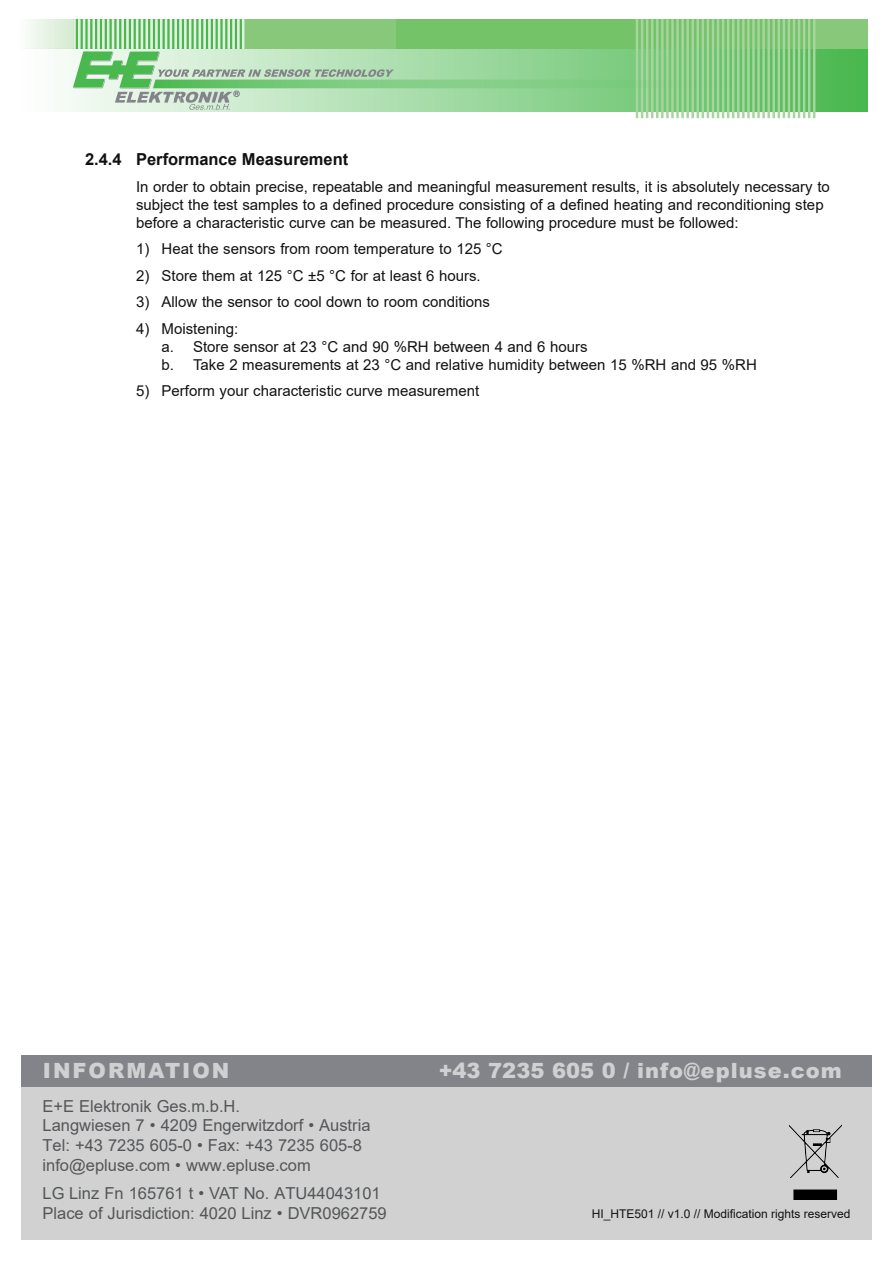
<style>
.page{position:relative;width:893px;height:1263px;background:#fff}
.page>*{position:absolute;margin:0;border:0;box-sizing:border-box;transform-origin:0 0}
.t1{font:900 21px "Arial";letter-spacing:.05em;color:#ced0d1}
.t2{font:900 21px "Arial";letter-spacing:.095em;color:#ced0d1}
.t3{font:16.5px/19.8px "Arial";color:#545659}
.t4{font:16.5px/19.8px "Arial";color:#535658}
.t5{font:700 16.5px "Arial";color:#101110}
.t6{font:15px/18px "Arial";color:#111211}
.t7{font:15px/18px "Arial";color:#101110}
.t8{font:12px "Arial";color:#111211}
</style>
<div class="page">
<svg style="left:68px;top:49px;width:799px;height:62px;background:#72c776"></svg>
<svg style="left:26px;top:19px;width:47px;height:30px"></svg>
<svg style="left:76px;top:19px;width:166px;height:30px;background:#58bd5c"></svg>
<div style="left:244px;top:19px;width:153px;height:30px;background:#87c87b"></div>
<div style="left:406px;top:19px;width:461px;height:30px;background:#87c87b"></div>
<hr style="left:74px;top:19px;width:2px;height:30px;background:#e3f0df">
<hr style="left:79px;top:19px;width:2px;height:30px;background:#e3f0df">
<hr style="left:98px;top:19px;width:2px;height:30px;background:#e3f0df">
<hr style="left:103px;top:19px;width:2px;height:30px;background:#e3f0df">
<hr style="left:122px;top:19px;width:2px;height:30px;background:#e3f0df">
<hr style="left:127px;top:19px;width:2px;height:30px;background:#e3f0df">
<hr style="left:132px;top:19px;width:2px;height:30px;background:#e3f0df">
<hr style="left:151px;top:19px;width:2px;height:30px;background:#e3f0df">
<hr style="left:156px;top:19px;width:2px;height:30px;background:#e3f0df">
<hr style="left:160px;top:19px;width:3px;height:30px;background:#e3f0df">
<hr style="left:175px;top:19px;width:2px;height:30px;background:#e3f0df">
<hr style="left:180px;top:19px;width:2px;height:30px;background:#e3f0df">
<hr style="left:185px;top:19px;width:2px;height:30px;background:#e3f0df">
<hr style="left:204px;top:19px;width:2px;height:30px;background:#e3f0df">
<hr style="left:209px;top:19px;width:2px;height:30px;background:#e3f0df">
<hr style="left:213px;top:19px;width:3px;height:30px;background:#e3f0df">
<hr style="left:228px;top:19px;width:2px;height:30px;background:#e3f0df">
<hr style="left:233px;top:19px;width:2px;height:30px;background:#e3f0df">
<hr style="left:238px;top:19px;width:2px;height:30px;background:#e3f0df">
<hr style="left:73px;top:19px;width:2px;height:30px;background:#e3f0df">
<hr style="left:78px;top:19px;width:2px;height:30px;background:#e3f0df">
<hr style="left:83px;top:19px;width:2px;height:30px;background:#e3f0df">
<hr style="left:88px;top:19px;width:2px;height:30px;background:#e3f0df">
<hr style="left:92px;top:19px;width:3px;height:30px;background:#e3f0df">
<hr style="left:97px;top:19px;width:2px;height:30px;background:#e3f0df">
<hr style="left:102px;top:19px;width:2px;height:30px;background:#e3f0df">
<hr style="left:107px;top:19px;width:2px;height:30px;background:#e3f0df">
<hr style="left:112px;top:19px;width:2px;height:30px;background:#e3f0df">
<hr style="left:117px;top:19px;width:2px;height:30px;background:#e3f0df">
<hr style="left:121px;top:19px;width:2px;height:30px;background:#e3f0df">
<hr style="left:126px;top:19px;width:2px;height:30px;background:#e3f0df">
<hr style="left:131px;top:19px;width:2px;height:30px;background:#e3f0df">
<hr style="left:136px;top:19px;width:2px;height:30px;background:#e3f0df">
<hr style="left:141px;top:19px;width:2px;height:30px;background:#e3f0df">
<hr style="left:145px;top:19px;width:3px;height:30px;background:#e3f0df">
<hr style="left:150px;top:19px;width:2px;height:30px;background:#e3f0df">
<hr style="left:155px;top:19px;width:2px;height:30px;background:#e3f0df">
<hr style="left:165px;top:19px;width:2px;height:30px;background:#e3f0df">
<hr style="left:170px;top:19px;width:2px;height:30px;background:#e3f0df">
<hr style="left:174px;top:19px;width:2px;height:30px;background:#e3f0df">
<hr style="left:179px;top:19px;width:2px;height:30px;background:#e3f0df">
<hr style="left:184px;top:19px;width:2px;height:30px;background:#e3f0df">
<hr style="left:189px;top:19px;width:2px;height:30px;background:#e3f0df">
<hr style="left:194px;top:19px;width:2px;height:30px;background:#e3f0df">
<hr style="left:199px;top:19px;width:2px;height:30px;background:#e3f0df">
<hr style="left:203px;top:19px;width:2px;height:30px;background:#e3f0df">
<hr style="left:208px;top:19px;width:2px;height:30px;background:#e3f0df">
<hr style="left:218px;top:19px;width:2px;height:30px;background:#e3f0df">
<hr style="left:223px;top:19px;width:2px;height:30px;background:#e3f0df">
<hr style="left:227px;top:19px;width:2px;height:30px;background:#e3f0df">
<hr style="left:232px;top:19px;width:2px;height:30px;background:#e3f0df">
<hr style="left:237px;top:19px;width:2px;height:30px;background:#e3f0df">
<hr style="left:242px;top:19px;width:2px;height:30px;background:#e3f0df">
<div style="left:397px;top:19px;width:417px;height:30px;background:#75c369"></div>
<hr style="left:636px;top:19px;width:2px;height:99px;background:#a7d59e">
<hr style="left:641px;top:19px;width:2px;height:99px;background:#a7d59e">
<hr style="left:646px;top:19px;width:2px;height:99px;background:#a7d59e">
<hr style="left:651px;top:19px;width:2px;height:99px;background:#a7d59e">
<hr style="left:656px;top:19px;width:2px;height:99px;background:#a7d59e">
<hr style="left:661px;top:19px;width:3px;height:99px;background:#a7d59e">
<hr style="left:666px;top:19px;width:3px;height:99px;background:#a7d59e">
<hr style="left:671px;top:19px;width:3px;height:99px;background:#a7d59e">
<hr style="left:676px;top:19px;width:3px;height:99px;background:#a7d59e">
<hr style="left:681px;top:19px;width:3px;height:99px;background:#a7d59e">
<hr style="left:686px;top:19px;width:3px;height:99px;background:#a7d59e">
<hr style="left:691px;top:19px;width:3px;height:99px;background:#a7d59e">
<hr style="left:696px;top:19px;width:3px;height:99px;background:#a7d59e">
<hr style="left:702px;top:19px;width:2px;height:99px;background:#a7d59e">
<hr style="left:707px;top:19px;width:2px;height:99px;background:#a7d59e">
<hr style="left:712px;top:19px;width:2px;height:99px;background:#a7d59e">
<hr style="left:717px;top:19px;width:2px;height:99px;background:#a7d59e">
<hr style="left:722px;top:19px;width:2px;height:99px;background:#a7d59e">
<hr style="left:727px;top:19px;width:2px;height:99px;background:#a7d59e">
<hr style="left:732px;top:19px;width:2px;height:99px;background:#a7d59e">
<hr style="left:737px;top:19px;width:2px;height:99px;background:#a7d59e">
<hr style="left:742px;top:19px;width:3px;height:99px;background:#a7d59e">
<hr style="left:747px;top:19px;width:3px;height:99px;background:#a7d59e">
<hr style="left:752px;top:19px;width:3px;height:99px;background:#a7d59e">
<hr style="left:757px;top:19px;width:3px;height:99px;background:#a7d59e">
<hr style="left:762px;top:19px;width:3px;height:99px;background:#a7d59e">
<hr style="left:767px;top:19px;width:3px;height:99px;background:#a7d59e">
<hr style="left:772px;top:19px;width:3px;height:99px;background:#a7d59e">
<hr style="left:778px;top:19px;width:2px;height:99px;background:#a7d59e">
<hr style="left:783px;top:19px;width:2px;height:99px;background:#a7d59e">
<hr style="left:788px;top:19px;width:2px;height:99px;background:#a7d59e">
<hr style="left:793px;top:19px;width:2px;height:99px;background:#a7d59e">
<hr style="left:798px;top:19px;width:2px;height:99px;background:#a7d59e">
<hr style="left:803px;top:19px;width:2px;height:99px;background:#a7d59e">
<hr style="left:808px;top:19px;width:2px;height:99px;background:#a7d59e">
<hr style="left:813px;top:19px;width:2px;height:99px;background:#a7d59e">
<svg style="left:73px;top:51px;width:669px;height:59px;background:#9dd49f"></svg>
<div style="left:21px;top:1074px;width:851px;height:166px;background:#d1d1d1"></div>
<img style="left:790px;top:1124px;width:52px;height:75px">
<div style="left:21px;top:1055px;width:851px;height:31px;background:#838489"></div>
<p class="t5" style="left:85px;top:148px;width:265px">2.4.4 Performance Measurement</p>
<p class="t7" style="left:136px;top:177px;width:695px">In order to obtain precise, repeatable and meaningful measurement results, it is absolutely necessary to subject the test samples to a defined procedure consisting of a defined heating and reconditioning step before a characteristic curve can be measured. The following procedure must be followed:</p>
<p class="t6" style="left:136px;top:240px;width:368px">1) Heat the sensors from room temperature to 125 °C</p>
<p class="t6" style="left:136px;top:266px;width:346px">2) Store them at 125 °C ±5 °C for at least 6 hours.</p>
<p class="t6" style="left:136px;top:293px;width:356px">3) Allow the sensor to cool down to room conditions</p>
<p class="t6" style="left:162px;top:319px;width:597px;text-indent:-26px">4) Moistening:<br>a. Store sensor at 23 °C and 90 %RH between 4 and 6 hours<br>b. Take 2 measurements at 23 °C and relative humidity between 15 %RH and 95 %RH</p>
<p class="t6" style="left:136px;top:382px;width:345px">5) Perform your characteristic curve measurement</p>
<h1 class="t2" style="left:43px;top:1055px;width:188px">INFORMATION</h1>
<h1 class="t1" style="left:439px;top:1055px;width:405px">+43 7235 605 0 / info@epluse.com</h1>
<p class="t3" style="left:43px;top:1096px;width:329px">E+E Elektronik Ges.m.b.H.<br>Langwiesen 7 • 4209 Engerwitzdorf • Austria Tel: +43 7235 605-0 • Fax: +43 7235 605-8 info@epluse.com • www.epluse.com</p>
<p class="t4" style="left:43px;top:1183px;width:346px">LG Linz Fn 165761 t • VAT No. ATU44043101<br>Place of Jurisdiction: 4020 Linz • DVR0962759</p>
<p class="t8" style="left:592px;top:1206px;width:260px">HI_HTE501 // v1.0 // Modification rights reserved</p>
</div>
